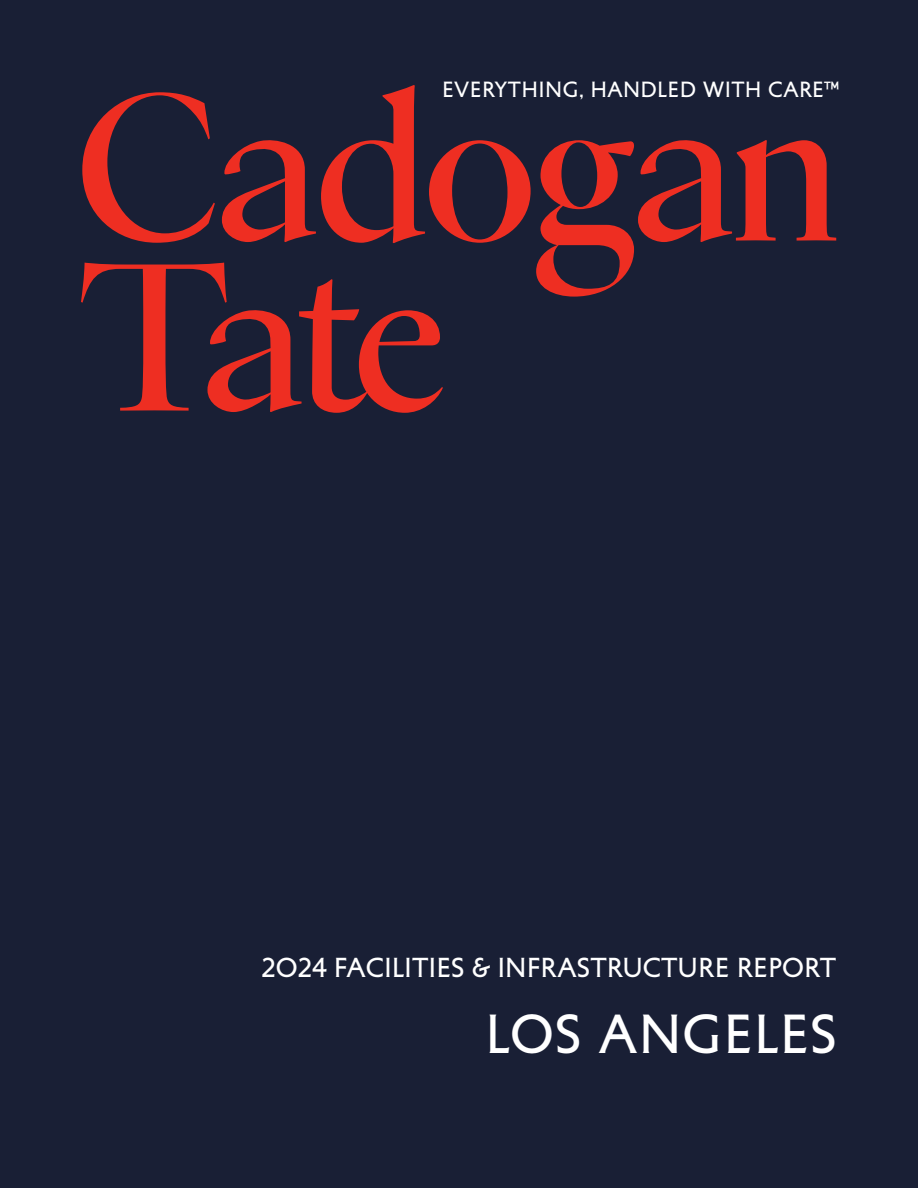
<style>
.page{position:relative;width:918px;height:1188px;background:#191f35}
.page>*{position:absolute;margin:0;border:0;box-sizing:border-box;transform-origin:0 0}
.Paragraph_Style_1{font:48px "Petit Serif";letter-spacing:.02em;color:#fff}
.t1{font:24px "Petit Serif";color:#fff}
.t2{font:19.2px "Petit Serif";letter-spacing:.02em;color:#fff}
</style>
<div class="page">
<svg style="left:81px;top:85px;width:755px;height:328px"></svg>
<p class="t2" style="left:442px;top:75px;width:399px">EVERYTHING, HANDLED WITH CARE™</p>
<p class="t1" style="left:262px;top:950px;width:576px">2024 FACILITIES &amp; INFRASTRUCTURE REPORT</p>
<p class="Paragraph_Style_1" style="left:485px;top:998px;width:353px">LOS ANGELES</p>
</div>
